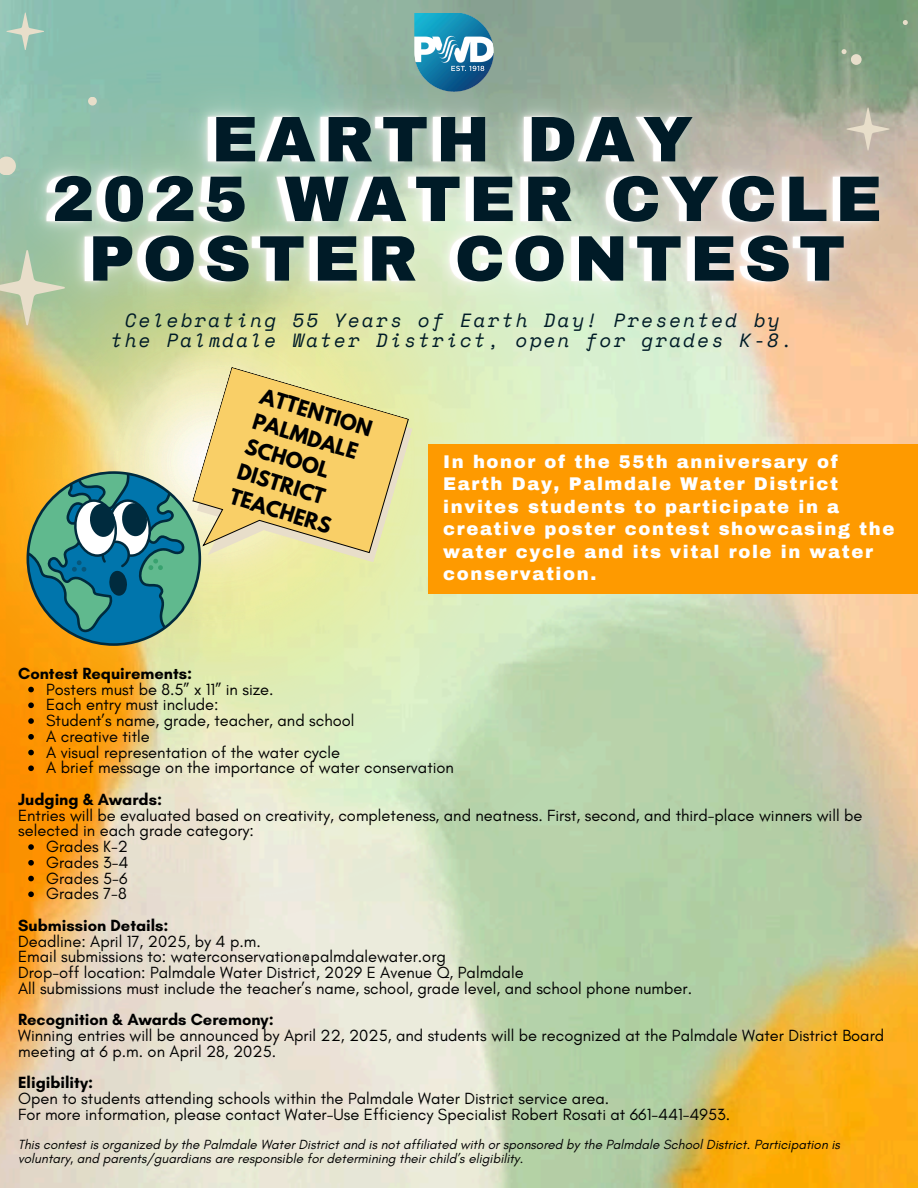
<style>
.page{position:relative;width:918px;height:1188px;background:#fff}
.page>*{position:absolute;margin:0;border:0;box-sizing:border-box;transform-origin:0 0}
.t1{font:900 64.5px/59.7px "Archivo";letter-spacing:.12em;color:#001b27;text-align:center}
.t2{font:700 19.35px/26.2px "League Spartan";color:#000}
.t3{font:italic 19.05px/20.2px "Space Mono";letter-spacing:.12em;color:#001b27;text-align:center}
.t4{font:900 18px/22.5px "Archivo";letter-spacing:.09em;color:#fff}
.t5{font:16.5px/15.8px "Glacial Indifference";color:#000}
.t6{font:700 16.5px "Glacial Indifference";color:#000}
.t7{font:italic 13.5px/13.5px "Glacial Indifference";color:#000}
.s1{font-weight:700}
</style>
<div class="page">
<img style="left:0;top:0;width:918px;height:1188px">
<img style="left:0;top:0;width:674px;height:922px">
<img style="left:0;top:38px;width:918px;height:326px">
<svg style="left:27px;top:471px;width:174px;height:175px;background:#578f83"></svg>
<svg style="left:186px;top:377px;width:227px;height:223px;background:#e2eaa7"></svg>
<svg style="left:180px;top:367px;width:229px;height:226px;background:#ebd889"></svg>
<svg style="left:0;top:250px;width:65px;height:75px;background:#b8c7a3"></svg>
<svg style="left:6px;top:13px;width:38px;height:37px"></svg>
<svg style="left:0;top:157px;width:16px;height:18px"></svg>
<div style="left:88px;top:97px;width:9px;height:9px;background:#e8deca;border-radius:50%"></div>
<img style="left:411px;top:13px;width:82px;height:79px">
<svg style="left:847px;top:108px;width:43px;height:43px;background:#c2baaa"></svg>
<svg style="left:842px;top:49px;width:5px;height:5px"></svg>
<div style="left:851px;top:54px;width:11px;height:11px;background:#e8deca;border-radius:50%"></div>
<svg style="left:903px;top:20px;width:5px;height:5px"></svg>
<div style="left:428px;top:445px;width:490px;height:149px;background:#fe9a00"></div>
<svg style="left:28px;top:687px;width:6px;height:5px"></svg>
<svg style="left:28px;top:702px;width:6px;height:6px"></svg>
<svg style="left:28px;top:718px;width:6px;height:6px"></svg>
<svg style="left:28px;top:734px;width:6px;height:6px"></svg>
<svg style="left:28px;top:750px;width:6px;height:5px"></svg>
<svg style="left:28px;top:765px;width:6px;height:6px"></svg>
<svg style="left:28px;top:844px;width:6px;height:6px"></svg>
<svg style="left:28px;top:860px;width:6px;height:6px"></svg>
<svg style="left:28px;top:876px;width:6px;height:5px"></svg>
<svg style="left:28px;top:891px;width:6px;height:6px"></svg>
<p class="t1" style="left:52px;top:110px;width:832px">EARTH DAY<br>2025 WATER CYCLE<br>POSTER CONTEST</p>
<p class="t3" style="left:111px;top:310px;width:684px">Celebrating 55 Years of Earth Day! Presented by the Palmdale Water District, open for grades K-8.</p>
<p class="t2" style="left:264px;top:385px;width:117px;rotate:17deg">ATTENTION</p>
<p class="t2" style="left:249px;top:435px;width:107px;rotate:17deg">SCHOOL<br>DISTRICT<br>TEACHERS</p>
<p class="t2" style="left:257px;top:410px;width:110px;rotate:17deg">PALMDALE</p>
<h4 class="t4" style="left:443px;top:450px;width:453px">In honor of the 55th anniversary of Earth Day, Palmdale Water District invites students to participate in a creative poster contest showcasing the water cycle and its vital role in water conservation.</h4>
<p class="t6" style="left:18px;top:663px;width:176px">Contest Requirements:</p>
<p class="t5" style="left:46px;top:681px;width:229px">Posters must be 8.5” x 11” in size.</p>
<p class="t5" style="left:46px;top:697px;width:174px">Each entry must include:</p>
<p class="t5" style="left:46px;top:712px;width:310px">Student’s name, grade, teacher, and school</p>
<p class="t5" style="left:46px;top:728px;width:105px">A creative title</p>
<p class="t5" style="left:46px;top:744px;width:296px">A visual representation of the water cycle</p>
<p class="t5" style="left:46px;top:760px;width:409px">A brief message on the importance of water conservation</p>
<h1 class="t5" style="left:18px;top:791px;width:846px"><span class="s1">Judging &amp; Awards:<br></span>Entries will be evaluated based on creativity, completeness, and neatness. First, second, and third-place winners will be selected in each grade category:</h1>
<h2 class="t5" style="left:46px;top:838px;width:83px">Grades K-2</h2>
<h2 class="t5" style="left:46px;top:854px;width:84px">Grades 3-4</h2>
<h3 class="t5" style="left:46px;top:870px;width:83px">Grades 5-6</h3>
<p class="t5" style="left:46px;top:886px;width:82px">Grades 7-8</p>
<p class="t5" style="left:18px;top:917px;width:676px"><span class="s1">Submission Details:<br></span>Deadline: April 17, 2025, by 4 p.m.<br>Email submissions to: waterconservation@palmdalewater.org<br>Drop-off location: Palmdale Water District, 2029 E Avenue Q, Palmdale<br>All submissions must include the teacher’s name, school, grade level, and school phone number.</p>
<p class="t5" style="left:18px;top:1012px;width:868px"><span class="s1">Recognition &amp; Awards Ceremony:<br></span>Winning entries will be announced by April 22, 2025, and students will be recognized at the Palmdale Water District Board meeting at 6 p.m. on April 28, 2025.</p>
<p class="t5" style="left:18px;top:1075px;width:714px"><span class="s1">Eligibility:<br></span>Open to students attending schools within the Palmdale Water District service area.<br>For more information, please contact Water-Use Efficiency Specialist Robert Rosati at 661-441-4953.</p>
<p class="t7" style="left:18px;top:1138px;width:823px">This contest is organized by the Palmdale Water District and is not affiliated with or sponsored by the Palmdale School District. Participation is voluntary, and parents/guardians are responsible for determining their child’s eligibility.</p>
</div>
